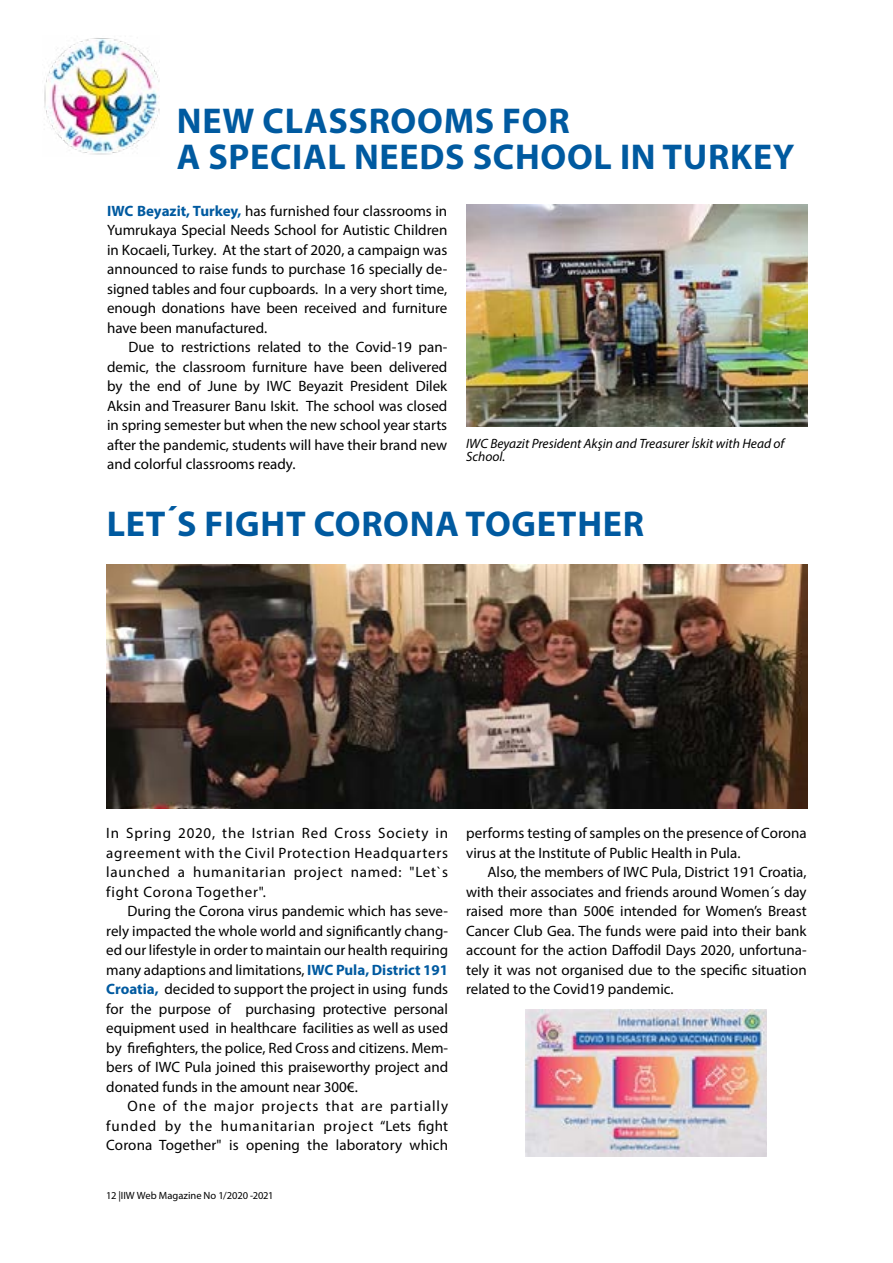
<style>
.page{position:relative;width:893px;height:1263px;background:#fff}
.page>*{position:absolute;margin:0;border:0;box-sizing:border-box;transform-origin:0 0}
.t1{font:700 36px/36px "Myriad Pro";letter-spacing:.02em;color:#005aa0}
.t2{font:15px/19.5px "Myriad Pro";color:#000;text-align:justify}
.t3{font:italic 13.5px/13.5px "Myriad Pro";color:#000}
.t4{font:10.5px "Myriad Pro";color:#000}
.s1{font-weight:700;color:#005aa0}
</style>
<div class="page">
<img style="left:44px;top:38px;width:115px;height:117px">
<img style="left:466px;top:205px;width:342px;height:221px">
<img style="left:106px;top:564px;width:702px;height:244px">
<img style="left:526px;top:1009px;width:240px;height:148px">
<h1 class="t1" style="left:177px;top:102px;width:619px">NEW CLASSROOMS FOR<br>A SPECIAL NEEDS SCHOOL IN TURKEY</h1>
<p class="t2" style="left:107px;top:201px;width:342px"><span class="s1">IWC Beyazit, Turkey,</span> has furnished four classrooms in Yumrukaya Special Needs School for Autistic Children in Kocaeli, Turkey. At the start of 2020, a campaign was announced to raise funds to purchase 16 specially de&shy;signed tables and four cupboards. In a very short time, enough donations have been received and furniture have been manufactured.</p>
<p class="t2" style="left:107px;top:337px;width:342px;text-indent:21px">Due to restrictions related to the Covid-19 pan&shy;demic, the classroom furniture have been delivered by the end of June by IWC Beyazit President Dilek Aksin and Treasurer Banu Iskit. The school was closed in spring semester but when the new school year starts after the pandemic, students will have their brand new and colorful classrooms ready.</p>
<p class="t3" style="left:466px;top:436px;width:320px">IWC Beyazit President Akşin and Treasurer İskit with Head of<br>School.</p>
<h1 class="t1" style="left:107px;top:505px;width:539px">LET´S FIGHT CORONA TOGETHER</h1>
<p class="t2" style="left:106px;top:823px;width:343px">In Spring 2020, the Istrian Red Cross Society in agreement with the Civil Protection Headquarters launched a humanitarian project named: "Let`s fight Corona Together".</p>
<p class="t2" style="left:106px;top:901px;width:343px;text-indent:21px">During the Corona virus pandemic which has seve&shy;rely impacted the whole world and significantly chang&shy;ed our lifestyle in order to maintain our health requiring many adaptions and limitations, <span class="s1">IWC Pula, District 191<br>Croatia,</span> decided to support the project in using funds for the purpose of purchasing protective personal equipment used in healthcare facilities as well as used by firefighters, the police, Red Cross and citizens. Mem&shy;bers of IWC Pula joined this praiseworthy project and donated funds in the amount near 300€.</p>
<p class="t2" style="left:106px;top:1096px;width:343px;text-indent:21px">One of the major projects that are partially funded by the humanitarian project “Lets fight Corona Together" is opening the laboratory which</p>
<p class="t4" style="left:106px;top:1188px;width:169px">12 |IIW Web Magazine No 1/2020 -2021</p>
<p class="t2" style="left:466px;top:823px;width:342px">performs testing of samples on the presence of Corona virus at the Institute of Public Health in Pula.</p>
<p class="t2" style="left:466px;top:862px;width:342px;text-indent:21px">Also, the members of IWC Pula, District 191 Croatia, with their associates and friends around Women´s day raised more than 500€ intended for Women’s Breast Cancer Club Gea. The funds were paid into their bank account for the action Daffodil Days 2020, unfortuna&shy;tely it was not organised due to the specific situation related to the Covid19 pandemic.</p>
</div>
